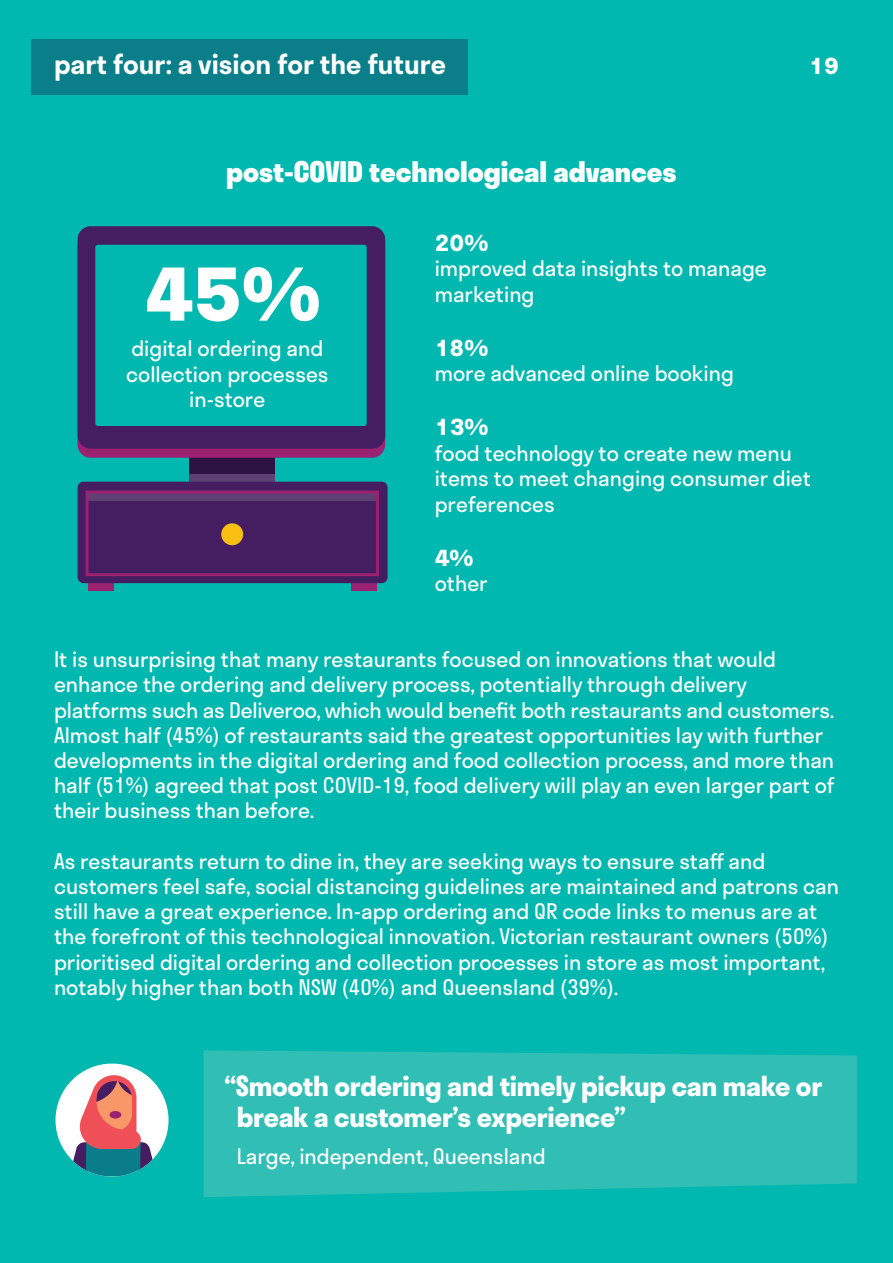
<style>
.page{position:relative;width:893px;height:1263px;background:#00b8af}
.page>*{position:absolute;margin:0;border:0;box-sizing:border-box;transform-origin:0 0}
.t1{font:700 88.5px "Stratos";color:#fff}
.t2{font:800 27.75px "Stratos";color:#fff}
.t3{font:700 27px "Stratos";letter-spacing:-.01em;color:#fff}
.t4{font:600 27px "Stratos";color:#fff}
.t5{font:21px/25.2px "Stratos";color:#fff}
</style>
<div class="page">
<div style="left:31px;top:40px;width:437px;height:55px;background:#0a7e89"></div>
<div style="left:56px;top:1063px;width:113px;height:113px;background:#fff;border-radius:50%"></div>
<svg style="left:69px;top:1074px;width:88px;height:102px"></svg>
<svg style="left:204px;top:1050px;width:653px;height:147px;background:#2dbdb4"></svg>
<div style="left:189px;top:437px;width:86px;height:48px;background:#2d1342"></div>
<div style="left:78px;top:235px;width:307px;height:223px;background:#9b2271;border-radius:13px"></div>
<div style="left:78px;top:226px;width:307px;height:223px;background:#441e60;border-radius:13px"></div>
<div style="left:95px;top:245px;width:272px;height:181px;background:#00b8af;border-radius:3px"></div>
<svg style="left:189px;top:475px;width:86px;height:7px"></svg>
<div style="left:89px;top:580px;width:25px;height:11px;background:#9b2271"></div>
<div style="left:351px;top:580px;width:26px;height:11px;background:#9b2271"></div>
<div style="left:78px;top:482px;width:310px;height:101px;background:#441e60;border-radius:6px"></div>
<svg style="left:86px;top:491px;width:293px;height:85px"></svg>
<p class="t4" style="left:54px;top:42px;width:393px">part four: a vision for the future</p>
<p class="t4" style="left:809px;top:42px;width:31px">19</p>
<h2 class="t2" style="left:226px;top:149px;width:452px">post-COVID technological advances</h2>
<p class="t1" style="left:145px;top:217px;width:177px">45%</p>
<p class="t5" style="left:131px;top:335px;width:193px">digital ordering and</p>
<p class="t5" style="left:126px;top:361px;width:204px;text-align:center">collection processes in-store</p>
<p class="t4" style="left:435px;top:219px;width:55px">20%</p>
<p class="t5" style="left:435px;top:255px;width:334px">improved data insights to manage marketing</p>
<p class="t4" style="left:435px;top:324px;width:55px">18%</p>
<p class="t5" style="left:435px;top:360px;width:301px">more advanced online booking</p>
<p class="t4" style="left:435px;top:404px;width:55px">13%</p>
<p class="t5" style="left:435px;top:440px;width:378px">food technology to create new menu items to meet changing consumer diet preferences</p>
<p class="t4" style="left:435px;top:534px;width:40px">4%</p>
<p class="t5" style="left:435px;top:570px;width:55px">other</p>
<p class="t5" style="left:54px;top:646px;width:782px">It is unsurprising that many restaurants focused on innovations that would enhance the ordering and delivery process, potentially through delivery platforms such as Deliveroo, which would benefit both restaurants and customers.<br>Almost half (45%) of restaurants said the greatest opportunities lay with further developments in the digital ordering and food collection process, and more than half (51%) agreed that post COVID-19, food delivery will play an even larger part of their business than before.</p>
<p class="t5" style="left:54px;top:848px;width:786px">As restaurants return to dine in, they are seeking ways to ensure staff and customers feel safe, social distancing guidelines are maintained and patrons can still have a great experience. In-app ordering and QR code links to menus are at the forefront of this technological innovation. Victorian restaurant owners (50%) prioritised digital ordering and collection processes in store as most important, notably higher than both NSW (40%) and Queensland (39%).</p>
<p class="t3" style="left:224px;top:1064px;width:599px">“Smooth ordering and timely pickup can make or</p>
<p class="t3" style="left:237px;top:1095px;width:391px">break a customer’s experience”</p>
<p class="t5" style="left:237px;top:1142px;width:310px">Large, independent, Queensland</p>
</div>
